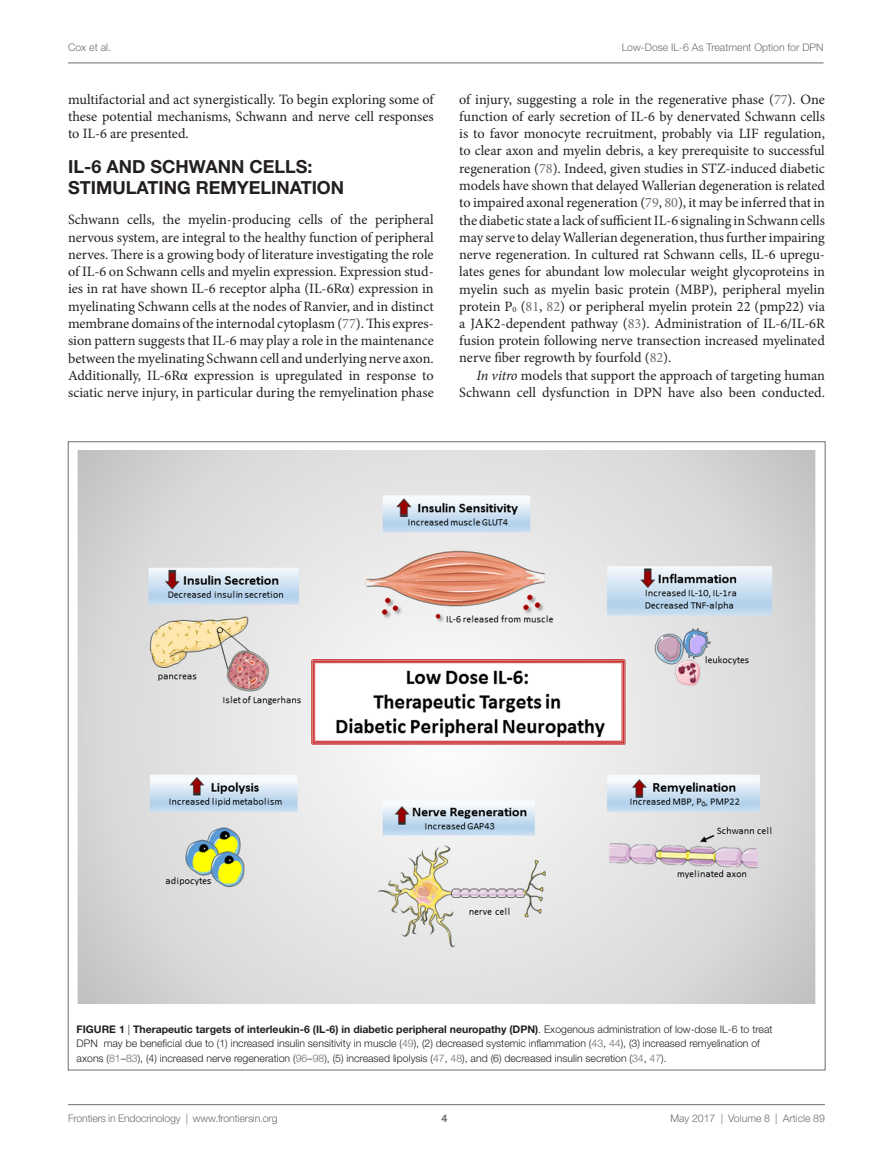
<style>
.page{position:relative;width:893px;height:1170px;background:#fff}
.page>*{position:absolute;margin:0;border:0;box-sizing:border-box;transform-origin:0 0}
.t1{font:700 18px/21px "Helvetica Neue LT Std";color:#231f20}
.t2{font:14.25px/17.2px "Minion Pro";letter-spacing:-.005em;color:#231f20;text-align:justify}
.t3{font:300 10.5px/14.2px "Helvetica Neue LT Std";color:#231f20}
.t4{font:300 10.5px "Helvetica Neue LT Std";color:#6c6d70}
.t5{font:700 10.5px "Helvetica Neue LT Std";color:#6c6d70}
.s1{font-family:"STIX General"}
.s2{color:#6c6d70}
.s3{font-style:italic}
.s4{font-weight:700}
</style>
<div class="page">
<hr style="left:68px;top:63px;width:756px;height:1px;background:#6c6d70">
<hr style="left:68px;top:1104px;width:757px;height:1px;background:#6c6d70">
<img style="left:78px;top:450px;width:738px;height:552px">
<p class="t4" style="left:68px;top:41px;width:44px">Cox et al.</p>
<p class="t4" style="left:622px;top:41px;width:203px">Low-Dose IL-6 As Treatment Option for DPN</p>
<p class="t2" style="left:68px;top:90px;width:367px">multifactorial and act synergistically. To begin exploring some of these potential mechanisms, Schwann and nerve cell responses to IL-6 are presented.</p>
<p class="t1" style="left:68px;top:156px;width:275px">IL-6 AND SCHWANN CELLS:<br>STIMULATING REMYELINATION</p>
<p class="t2" style="left:68px;top:211px;width:367px">Schwann cells, the myelin-producing cells of the peripheral nervous system, are integral to the healthy function of peripheral nerves. There is a growing body of literature investigating the role of IL-6 on Schwann cells and myelin expression. Expression stud&shy;ies in rat have shown IL-6 receptor alpha (IL-6R<span class="s1">α</span>) expression in myelinating Schwann cells at the nodes of Ranvier, and in distinct membrane domains of the internodal cytoplasm (<span class="s2">77</span>). This expres&shy;sion pattern suggests that IL-6 may play a role in the maintenance between the myelinating Schwann cell and underlying nerve axon.<br>Additionally, IL-6R<span class="s1">α</span> expression is upregulated in response to sciatic nerve injury, in particular during the remyelination phase</p>
<p class="t2" style="left:459px;top:90px;width:367px">of injury, suggesting a role in the regenerative phase (<span class="s2">77</span>). One function of early secretion of IL-6 by denervated Schwann cells is to favor monocyte recruitment, probably via LIF regulation, to clear axon and myelin debris, a key prerequisite to successful regeneration (<span class="s2">78</span>). Indeed, given studies in STZ-induced diabetic models have shown that delayed Wallerian degeneration is related to impaired axonal regeneration (<span class="s2">79</span>, <span class="s2">80</span>), it may be inferred that in the diabetic state a lack of sufficient IL-6 signaling in Schwann cells may serve to delay Wallerian degeneration, thus further impairing nerve regeneration. In cultured rat Schwann cells, IL-6 upregu&shy;lates genes for abundant low molecular weight glycoproteins in myelin such as myelin basic protein (MBP), peripheral myelin protein P<sub>0</sub> (<span class="s2">81</span>, <span class="s2">82</span>) or peripheral myelin protein 22 (pmp22) via a JAK2-dependent pathway (<span class="s2">83</span>). Administration of IL-6/IL-6R fusion protein following nerve transection increased myelinated nerve fiber regrowth by fourfold (<span class="s2">82</span>).</p>
<p class="t2" style="left:459px;top:366px;width:367px;text-align:right"><span class="s3">In vitro</span> models that support the approach of targeting human<br>Schwann cell dysfunction in DPN have also been conducted.</p>
<p class="t3" style="left:77px;top:1021px;width:697px"><span class="s4">FIGURE 1</span> | <span class="s4">Therapeutic targets of interleukin-6 (IL-6) in diabetic peripheral neuropathy (DPN)</span>. Exogenous administration of low-dose IL-6 to treat<br>DPN may be beneficial due to (1) increased insulin sensitivity in muscle (<span class="s2">49</span>), (2) decreased systemic inflammation (<span class="s2">43</span>, <span class="s2">44</span>), (3) increased remyelination of axons (<span class="s2">81</span>–<span class="s2">83</span>), (4) increased nerve regeneration (<span class="s2">96</span>–<span class="s2">98</span>), (5) increased lipolysis (<span class="s2">47</span>, <span class="s2">48</span>), and (6) decreased insulin secretion (<span class="s2">34</span>, <span class="s2">47</span>).</p>
<p class="t4" style="left:68px;top:1111px;width:211px">Frontiers in Endocrinology | www.frontiersin.org</p>
<p class="t4" style="left:670px;top:1111px;width:156px">May 2017 | Volume 8 | Article 89</p>
<p class="t5" style="left:441px;top:1111px;width:7px">4</p>
</div>
